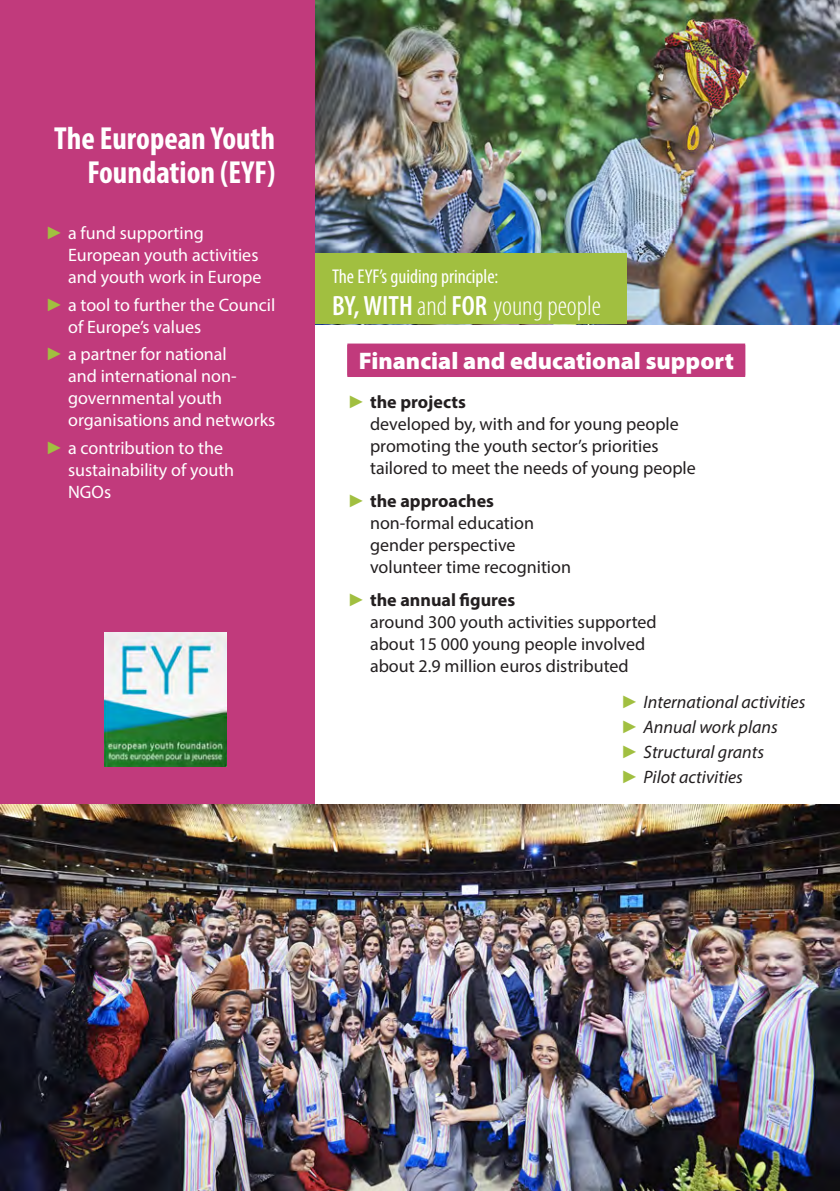
<style>
.page{position:relative;width:840px;height:1191px;background:#fff}
.page>*{position:absolute;margin:0;border:0;box-sizing:border-box;transform-origin:0 0}
.Texte{font:700 condensed 32px/34px "Myriad Pro";color:#fff;text-align:right}
.Texte-2{font:300 condensed 28px "Myriad Pro";color:#fff}
.Titre_grisé{font:900 24px "Myriad Pro";color:#fff}
.Texte-3{font:condensed 20px "Myriad Pro";color:#fff}
.t1{font:18px/22px "Myriad Pro";color:#231f20}
.t2{font:18px/22px "Myriad Pro";color:#fff}
.t3{font:italic 18px "Myriad Pro";color:#231f20}
.s1{font-family:"Arial";color:#a1bf40}
.s2{font-weight:600}
.s3{font-weight:700}
.s4{font-family:"Arial";font-style:normal;color:#a1bf40}
</style>
<div class="page">
<hr style="left:839px;top:804px;width:1px;height:387px;background:#c13a7c">
<div style="left:0;top:0;width:315px;height:804px;background:#c13a7c"></div>
<img style="left:315px;top:0;width:524px;height:324px">
<img style="left:0;top:804px;width:839px;height:387px">
<img style="left:104px;top:633px;width:122px;height:133px">
<div style="left:347px;top:345px;width:397px;height:32px;background:#c13a7c"></div>
<div style="left:347px;top:343px;width:397px;height:32px;background:#c13a7c"></div>
<div style="left:315px;top:253px;width:310px;height:71px;background:#a1bf40"></div>
<p class="Texte" style="left:54px;top:120px;width:222px">The European Youth<br>Foundation (EYF)</p>
<p class="t2" style="left:68px;top:221px;width:195px;text-indent:-23px"><span class="s1">►</span> a fund supporting<br>European youth activities and youth work in Europe</p>
<p class="t2" style="left:68px;top:293px;width:208px;text-indent:-23px"><span class="s1">►</span> a tool to further the Council of Europe’s values</p>
<p class="t2" style="left:68px;top:343px;width:208px;text-indent:-23px"><span class="s1">►</span> a partner for national<br>and international non&shy;governmental youth organisations and networks</p>
<p class="t2" style="left:68px;top:436px;width:168px;text-indent:-23px"><span class="s1">►</span> a contribution to the sustainability of youth<br>NGOs</p>
<p class="Texte-3" style="left:332px;top:265px;width:168px">The EYF’s guiding principle:</p>
<p class="Texte-2" style="left:332px;top:290px;width:270px"><span class="s2">BY, WITH</span> and <span class="s2">FOR</span> young people</p>
<p class="Titre_grisé" style="left:358px;top:344px;width:376px">Financial and educational support</p>
<p class="t1" style="left:370px;top:390px;width:327px;text-indent:-23px"><span class="s1">►</span> <span class="s3">the projects<br></span>developed by, with and for young people promoting the youth sector’s priorities tailored to meet the needs of young people</p>
<p class="t1" style="left:370px;top:489px;width:202px;text-indent:-23px"><span class="s1">►</span> <span class="s3">the approaches </span>non-formal education gender perspective volunteer time recognition</p>
<p class="t1" style="left:370px;top:589px;width:288px;text-indent:-23px"><span class="s1">►</span> <span class="s3">the annual figures<br></span>around 300 youth activities supported about 15 000 young people involved about 2.9 million euros distributed</p>
<p class="t3" style="left:620px;top:691px;width:186px"><span class="s4">►</span> International activities</p>
<p class="t3" style="left:620px;top:716px;width:158px"><span class="s4">►</span> Annual work plans</p>
<p class="t3" style="left:620px;top:741px;width:145px"><span class="s4">►</span> Structural grants</p>
<p class="t3" style="left:620px;top:766px;width:123px"><span class="s4">►</span> Pilot activities</p>
</div>
